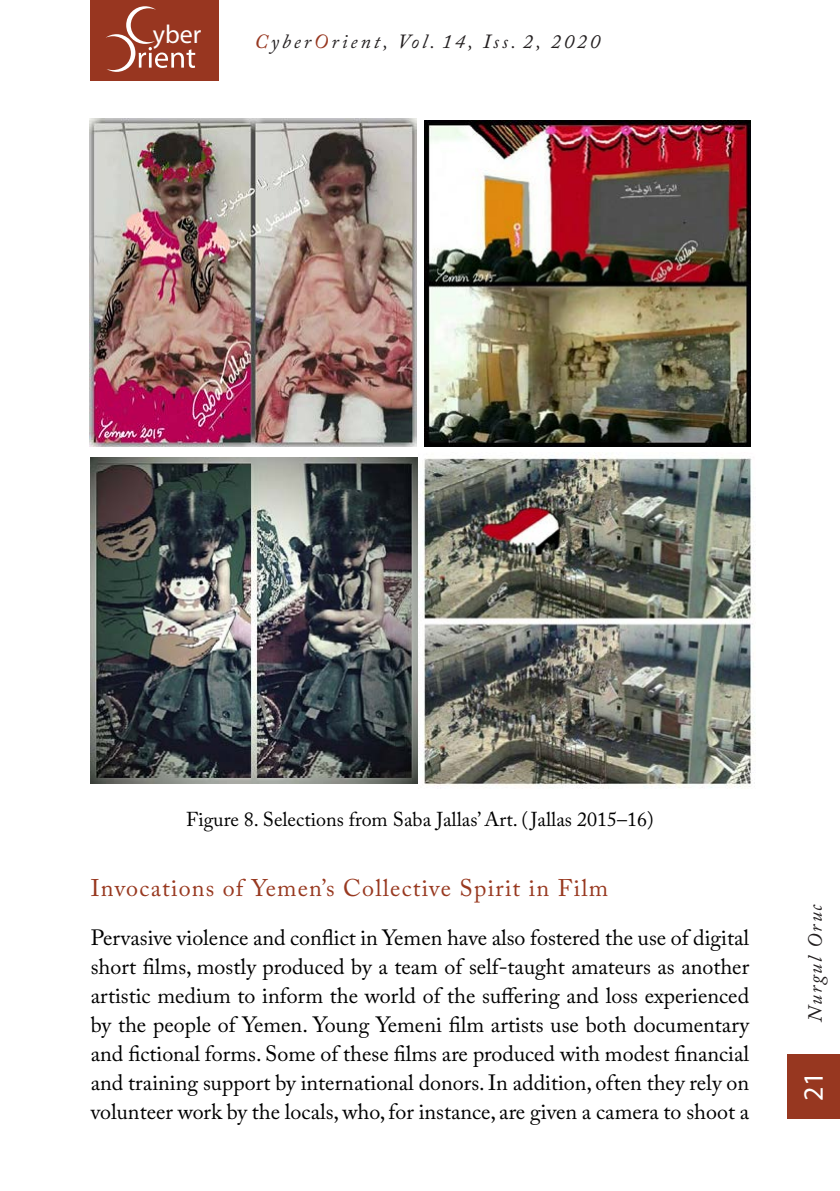
<style>
.page{position:relative;width:840px;height:1191px;background:#fff}
.page>*{position:absolute;margin:0;border:0;box-sizing:border-box;transform-origin:0 0}
.t1{font:28px "Myriad Pro";color:#fff}
.t2{font:26px "Myriad Pro";color:#fff}
.t3{font:24px "Adobe Caslon Pro";letter-spacing:.05em;color:#983920}
.t4{font:22px/29px "Adobe Caslon Pro";color:#000;text-align:justify}
.t5{font:20px "Adobe Caslon Pro";color:#000}
.t6{font:italic 20px "Adobe Caslon Pro";letter-spacing:.15em;color:#231f20}
.s1{color:#973720}
</style>
<div class="page">
<div style="left:91px;top:0;width:128px;height:80px;background:#983620"></div>
<svg style="left:106px;top:6px;width:89px;height:66px"></svg>
<div style="left:786px;top:1054px;width:53px;height:65px;background:#973720"></div>
<img style="left:89px;top:119px;width:327px;height:327px">
<img style="left:424px;top:120px;width:325px;height:326px">
<img style="left:91px;top:457px;width:326px;height:326px">
<img style="left:418px;top:454px;width:337px;height:335px">
<p class="t2" style="left:153px;top:18px;width:50px">yber</p>
<p class="t6" style="left:254px;top:29px;width:347px"><span class="s1">C</span>yber<span class="s1">O</span>rient, Vol. 14, Iss. 2, 2020</p>
<p class="t5" style="left:186px;top:807px;width:469px">Figure 8. Selections from Saba Jallas’ Art. ( Jallas 2015–16)</p>
<p class="t3" style="left:91px;top:873px;width:518px">Invocations of Yemen’s Collective Spirit in Film</p>
<p class="t4" style="left:91px;top:922px;width:659px">Pervasive violence and conflict in Yemen have also fostered the use of digital short films, mostly produced by a team of self-taught amateurs as another artistic medium to inform the world of the suffering and loss experienced by the people of Yemen. Young Yemeni film artists use both documentary and fictional forms. Some of these films are produced with modest financial and training support by international donors. In addition, often they rely on volunteer work by the locals, who, for instance, are given a camera to shoot a</p>
<p class="t6" style="left:802px;top:1021px;width:119px;rotate:-90deg">Nurgul Oruc</p>
<p class="t1" style="left:795px;top:1101px;width:31px;rotate:-90deg">21</p>
</div>
